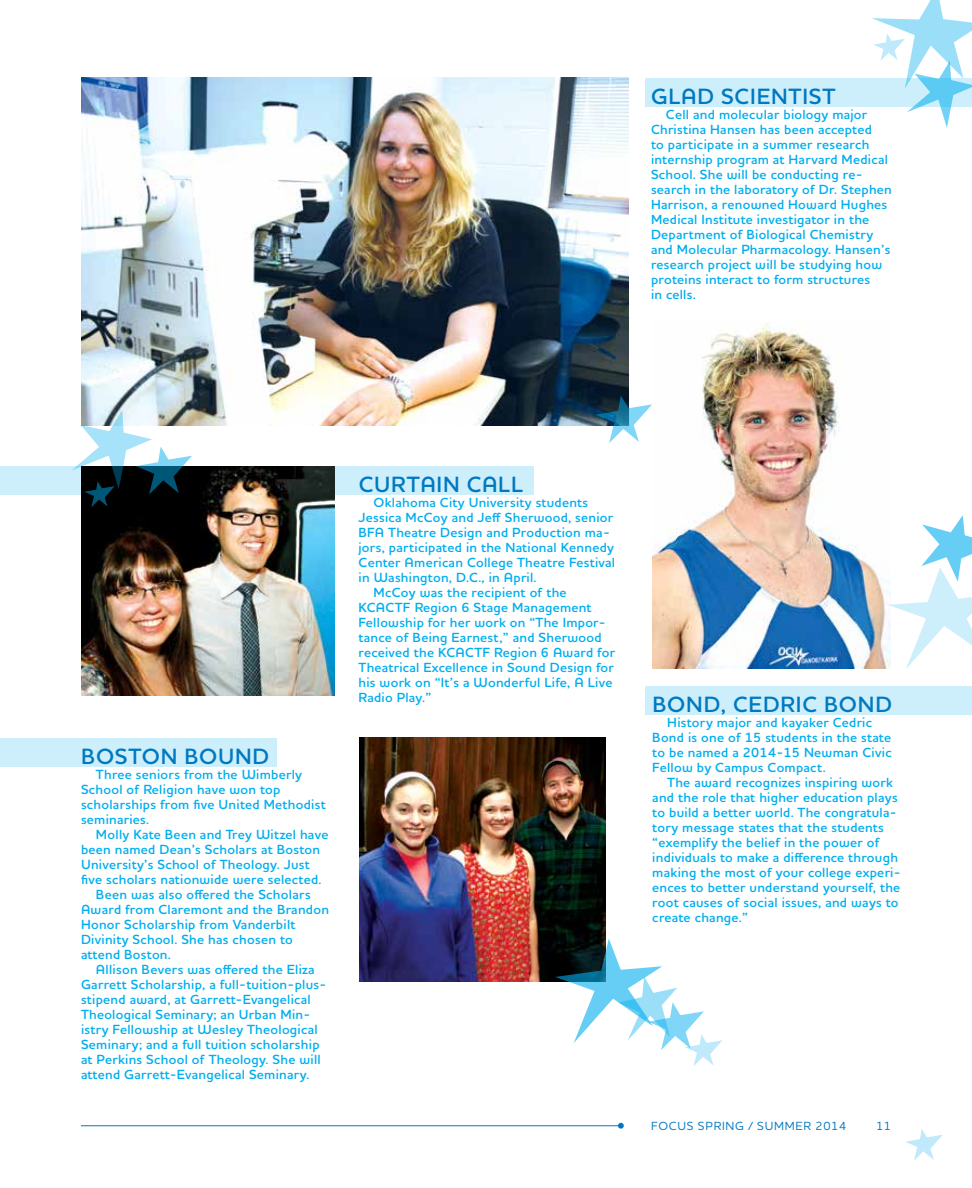
<style>
.page{position:relative;width:972px;height:1188px;background:#fff}
.page>*{position:absolute;margin:0;border:0;box-sizing:border-box;transform-origin:0 0}
.t1{font:600 22.5px "Houschka Alt Pro";letter-spacing:.035em;color:#0079c1}
.t2{font:600 13.5px/15px "Houschka Alt Pro";letter-spacing:.02em;color:#00aeef}
.t3{font:500 12px "Houschka Alt Pro";letter-spacing:.065em;color:#0079c1}
</style>
<div class="page">
<hr style="left:81px;top:1125px;width:540px;height:1px;background:#0079c1">
<svg style="left:618px;top:1123px;width:6px;height:6px"></svg>
<div style="left:0;top:738px;width:276px;height:29px;background:#cdeffb"></div>
<div style="left:645px;top:78px;width:327px;height:28px;background:#cdeffb"></div>
<div style="left:0;top:466px;width:534px;height:29px;background:#cdeffb"></div>
<div style="left:645px;top:686px;width:327px;height:29px;background:#cdeffb"></div>
<img style="left:81px;top:78px;width:548px;height:348px">
<img style="left:652px;top:322px;width:236px;height:347px">
<img style="left:360px;top:738px;width:246px;height:244px">
<img style="left:81px;top:466px;width:254px;height:229px">
<svg style="left:888px;top:515px;width:84px;height:154px"></svg>
<svg style="left:596px;top:395px;width:56px;height:48px"></svg>
<svg style="left:555px;top:939px;width:167px;height:127px"></svg>
<svg style="left:905px;top:1129px;width:38px;height:32px"></svg>
<svg style="left:72px;top:410px;width:120px;height:97px"></svg>
<svg style="left:872px;top:0;width:100px;height:128px"></svg>
<h1 class="t1" style="left:651px;top:82px;width:33px">Glad</h1>
<h1 class="t1" style="left:721px;top:82px;width:102px">Scientist</h1>
<p class="t2" style="left:651px;top:107px;width:242px;text-indent:15px">Cell and molecular biology major Christina Hansen has been accepted<br>to participate in a summer research internship program at Harvard Medical School. She will be conducting re&shy;search in the laboratory of Dr. Stephen Harrison, a renowned Howard Hughes Medical Institute investigator in the Department of Biological Chemistry and Molecular Pharmacology. Hansen’s research project will be studying how proteins interact to form structures<br>in cells.</p>
<h1 class="t1" style="left:81px;top:742px;width:32px">Boston</h1>
<h1 class="t1" style="left:184px;top:742px;width:68px">Bound</h1>
<p class="t2" style="left:81px;top:767px;width:246px;text-indent:15px">Three seniors from the Wimberly<br>School of Religion have won top scholarships from five United Methodist seminaries.</p>
<p class="t2" style="left:96px;top:827px;width:234px">Molly Kate Been and Trey Witzel have</p>
<p class="t2" style="left:81px;top:842px;width:241px">been named Dean’s Scholars at Boston</p>
<p class="t2" style="left:81px;top:857px;width:230px">University’s School of Theology. Just</p>
<p class="t2" style="left:81px;top:872px;width:242px">five scholars nationwide were selected.</p>
<p class="t2" style="left:96px;top:887px;width:216px">Been was also offered the Scholars</p>
<p class="t2" style="left:81px;top:902px;width:249px">Award from Claremont and the Brandon</p>
<p class="t2" style="left:81px;top:917px;width:216px">Honor Scholarship from Vanderbilt</p>
<p class="t2" style="left:81px;top:932px;width:213px">Divinity School. She has chosen to</p>
<p class="t2" style="left:81px;top:947px;width:91px">attend Boston.</p>
<p class="t2" style="left:96px;top:962px;width:220px">Allison Bevers was offered the Eliza</p>
<p class="t2" style="left:81px;top:977px;width:247px">Garrett Scholarship, a full-tuition-plus-</p>
<p class="t2" style="left:81px;top:992px;width:231px">stipend award, at Garrett-Evangelical</p>
<p class="t2" style="left:81px;top:1007px;width:231px">Theological Seminary; an Urban Min-</p>
<p class="t2" style="left:81px;top:1022px;width:238px">istry Fellowship at Wesley Theological</p>
<p class="t2" style="left:81px;top:1037px;width:240px">Seminary; and a full tuition scholarship</p>
<p class="t2" style="left:81px;top:1052px;width:241px">at Perkins School of Theology. She will</p>
<p class="t2" style="left:81px;top:1067px;width:230px">attend Garrett-Evangelical Seminary.</p>
<h1 class="t1" style="left:359px;top:470px;width:48px">Curta</h1>
<h1 class="t1" style="left:437px;top:470px;width:60px">in Call</h1>
<p class="t2" style="left:374px;top:495px;width:216px">Oklahoma City University students</p>
<p class="t2" style="left:359px;top:510px;width:256px">Jessica McCoy and Jeff Sherwood, senior</p>
<p class="t2" style="left:359px;top:525px;width:253px">BFA Theatre Design and Production ma-</p>
<p class="t2" style="left:359px;top:540px;width:257px">jors, participated in the National Kennedy</p>
<p class="t2" style="left:359px;top:555px;width:258px">Center American College Theatre Festival</p>
<p class="t2" style="left:359px;top:570px;width:180px">in Washington, D.C., in April.</p>
<p class="t2" style="left:374px;top:585px;width:195px">McCoy was the recipient of the</p>
<p class="t2" style="left:359px;top:600px;width:235px">KCACTF Region 6 Stage Management</p>
<p class="t2" style="left:359px;top:615px;width:249px">Fellowship for her work on “The Impor-</p>
<p class="t2" style="left:359px;top:630px;width:245px">tance of Being Earnest,” and Sherwood</p>
<p class="t2" style="left:359px;top:645px;width:258px">received the KCACTF Region 6 Award for</p>
<p class="t2" style="left:359px;top:660px;width:257px">Theatrical Excellence in Sound Design for</p>
<p class="t2" style="left:359px;top:675px;width:256px">his work on “It’s a Wonderful Life, A Live</p>
<p class="t2" style="left:359px;top:690px;width:74px">Radio Play.”</p>
<h1 class="t1" style="left:652px;top:689px;width:33px">Bond</h1>
<h1 class="t1" style="left:721px;top:689px;width:137px">, Cedric Bond</h1>
<p class="t2" style="left:652px;top:714px;width:241px;text-indent:15px">History major and kayaker Cedric<br>Bond is one of 15 students in the state to be named a 2014-15 Newman Civic<br>Fellow by Campus Compact.</p>
<p class="t2" style="left:652px;top:774px;width:250px;text-indent:15px">The award recognizes inspiring work and the role that higher education plays to build a better world. The congratula&shy;tory message states that the students “exemplify the belief in the power of individuals to make a difference through making the most of your college experi&shy;ences to better understand yourself, the root causes of social issues, and ways to create change.”</p>
<p class="t3" style="left:651px;top:1118px;width:197px">FOCUS SPRING / SUMM ER 2014</p>
<p class="t3" style="left:876px;top:1118px;width:16px">11</p>
</div>
